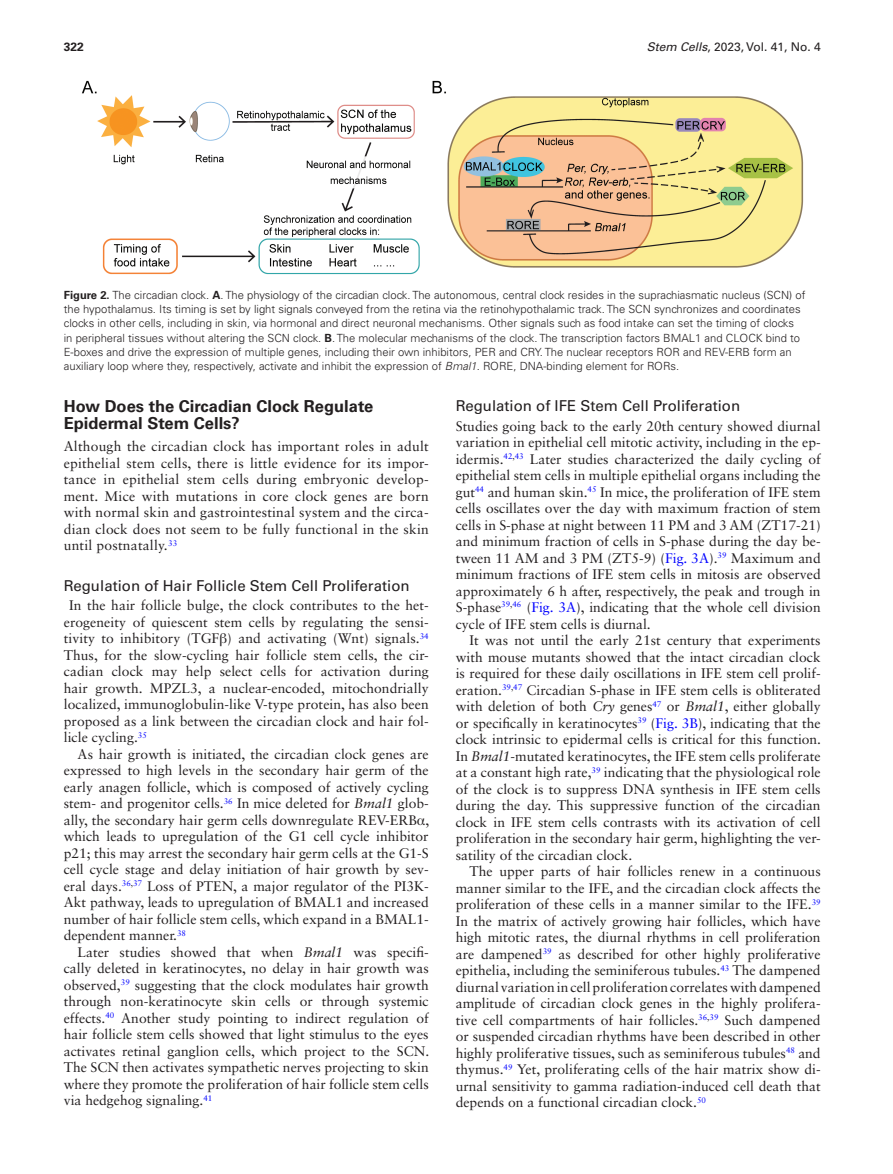
<style>
.page{position:relative;width:893px;height:1174px;background:#fff}
.page>*{position:absolute;margin:0;border:0;box-sizing:border-box;transform-origin:0 0}
.t1{font:700 16.5px/16.5px "Univers LT Std";color:#231f20}
.t2{font:15px "Univers LT Std";color:#231f20}
.t3{font:13.8px/16.5px "Sabon LT Std";color:#231f20;text-align:justify}
.t4{font:12px "Univers LT Std";color:#231f20}
.t5{font:700 12px "Univers LT Std";color:#231f20}
.t6{font:300 11.25px/14.2px "Univers LT Std";color:#231f20}
.s1{font-style:italic}
.s2{font-weight:700}
.s3{font-family:"Gandhari Unicode"}
.s4{color:#00f}
</style>
<div class="page">
<img style="left:82px;top:81px;width:721px;height:193px">
<p class="t5" style="left:64px;top:40px;width:22px">322</p>
<p class="t4" style="left:647px;top:40px;width:175px"><span class="s1">Stem Cells</span>, 2023, Vol. 41, No. 4</p>
<p class="t6" style="left:64px;top:288px;width:743px"><span class="s2">Figure 2.</span> The circadian clock. <span class="s2">A</span>. The physiology of the circadian clock. The autonomous, central clock resides in the suprachiasmatic nucleus (SCN) of the hypothalamus. Its timing is set by light signals conveyed from the retina via the retinohypothalamic track. The SCN synchronizes and coordinates clocks in other cells, including in skin, via hormonal and direct neuronal mechanisms. Other signals such as food intake can set the timing of clocks in peripheral tissues without altering the SCN clock. <span class="s2">B</span>. The molecular mechanisms of the clock. The transcription factors BMAL1 and CLOCK bind to E-boxes and drive the expression of multiple genes, including their own inhibitors, PER and CRY. The nuclear receptors ROR and REV-ERB form an auxiliary loop where they, respectively, activate and inhibit the expression of <span class="s1">Bmal1</span>. RORE, DNA-binding element for RORs.</p>
<p class="t1" style="left:64px;top:398px;width:311px">How Does the Circadian Clock Regulate<br>Epidermal Stem Cells?</p>
<p class="t3" style="left:64px;top:438px;width:366px">Although the circadian clock has important roles in adult epithelial stem cells, there is little evidence for its impor&shy;tance in epithelial stem cells during embryonic develop&shy;ment. Mice with mutations in core clock genes are born with normal skin and gastrointestinal system and the circa&shy;dian clock does not seem to be fully functional in the skin until postnatally.<sup>33</sup></p>
<p class="t2" style="left:64px;top:576px;width:347px">Regulation of Hair Follicle Stem Cell Proliferation</p>
<p class="t3" style="left:64px;top:597px;width:366px;text-indent:5px">In the hair follicle bulge, the clock contributes to the het&shy;erogeneity of quiescent stem cells by regulating the sensi&shy;tivity to inhibitory (TGF<span class="s3">β</span>) and activating (Wnt) signals.<sup>34<br></sup>Thus, for the slow-cycling hair follicle stem cells, the cir&shy;cadian clock may help select cells for activation during hair growth. MPZL3, a nuclear-encoded, mitochondrially localized, immunoglobulin-like V-type protein, has also been proposed as a link between the circadian clock and hair fol&shy;licle cycling.<sup>35</sup></p>
<p class="t3" style="left:64px;top:745px;width:367px;text-indent:14px">As hair growth is initiated, the circadian clock genes are expressed to high levels in the secondary hair germ of the early anagen follicle, which is composed of actively cycling stem- and progenitor cells.<sup>36</sup> In mice deleted for <span class="s1">Bmal1</span> glob&shy;ally, the secondary hair germ cells downregulate REV-ERB<span class="s3">α</span>, which leads to upregulation of the G1 cell cycle inhibitor p21; this may arrest the secondary hair germ cells at the G1-S cell cycle stage and delay initiation of hair growth by sev&shy;eral days.<sup>36</sup><sup>,</sup><sup>37</sup> Loss of PTEN, a major regulator of the PI3K-Akt pathway, leads to upregulation of BMAL1 and increased number of hair follicle stem cells, which expand in a BMAL1- dependent manner.<sup>38</sup></p>
<p class="t3" style="left:64px;top:943px;width:367px;text-indent:14px">Later studies showed that when <span class="s1">Bmal1</span> was specifi&shy;cally deleted in keratinocytes, no delay in hair growth was observed,<sup>39</sup> suggesting that the clock modulates hair growth through non-keratinocyte skin cells or through systemic effects.<sup>40</sup> Another study pointing to indirect regulation of hair follicle stem cells showed that light stimulus to the eyes activates retinal ganglion cells, which project to the SCN.<br>The SCN then activates sympathetic nerves projecting to skin where they promote the proliferation of hair follicle stem cells via hedgehog signaling.<sup>41</sup></p>
<p class="t2" style="left:456px;top:397px;width:286px">Regulation of IFE Stem Cell Proliferation</p>
<p class="t3" style="left:456px;top:417px;width:366px">Studies going back to the early 20th century showed diurnal variation in epithelial cell mitotic activity, including in the ep&shy;idermis.<sup>42</sup><sup>,</sup><sup>43</sup> Later studies characterized the daily cycling of epithelial stem cells in multiple epithelial organs including the gut<sup>44</sup> and human skin.<sup>45</sup> In mice, the proliferation of IFE stem cells oscillates over the day with maximum fraction of stem cells in S-phase at night between 11 PM and 3 AM (ZT17-21) and minimum fraction of cells in S-phase during the day be&shy;tween 11 AM and 3 PM (ZT5-9) (<span class="s4">Fig. 3A</span>).<sup>39</sup> Maximum and minimum fractions of IFE stem cells in mitosis are observed approximately 6 h after, respectively, the peak and trough in S-phase<sup>39</sup><sup>,</sup><sup>46</sup> (<span class="s4">Fig. 3A</span>), indicating that the whole cell division cycle of IFE stem cells is diurnal.</p>
<p class="t3" style="left:456px;top:632px;width:367px;text-indent:14px">It was not until the early 21st century that experiments with mouse mutants showed that the intact circadian clock is required for these daily oscillations in IFE stem cell prolif&shy;eration.<sup>39</sup><sup>,</sup><sup>47</sup> Circadian S-phase in IFE stem cells is obliterated with deletion of both <span class="s1">Cry</span> genes<sup>47</sup> or <span class="s1">Bmal1</span>, either globally or specifically in keratinocytes<sup>39</sup> (<span class="s4">Fig. 3B</span>), indicating that the clock intrinsic to epidermal cells is critical for this function.<br>In <span class="s1">Bmal1</span>-mutated keratinocytes, the IFE stem cells proliferate at a constant high rate,<sup>39</sup> indicating that the physiological role of the clock is to suppress DNA synthesis in IFE stem cells during the day. This suppressive function of the circadian clock in IFE stem cells contrasts with its activation of cell proliferation in the secondary hair germ, highlighting the ver&shy;satility of the circadian clock.</p>
<p class="t3" style="left:456px;top:863px;width:366px;text-indent:14px">The upper parts of hair follicles renew in a continuous manner similar to the IFE, and the circadian clock affects the proliferation of these cells in a manner similar to the IFE.<sup>39<br></sup>In the matrix of actively growing hair follicles, which have high mitotic rates, the diurnal rhythms in cell proliferation are dampened<sup>39</sup> as described for other highly proliferative epithelia, including the seminiferous tubules.<sup>43</sup> The dampened diurnal variation in cell proliferation correlates with dampened amplitude of circadian clock genes in the highly prolifera&shy;tive cell compartments of hair follicles.<sup>36</sup><sup>,</sup><sup>39</sup> Such dampened or suspended circadian rhythms have been described in other highly proliferative tissues, such as seminiferous tubules<sup>48</sup> and thymus.<sup>49</sup> Yet, proliferating cells of the hair matrix show di&shy;urnal sensitivity to gamma radiation-induced cell death that depends on a functional circadian clock.<sup>50</sup></p>
</div>
